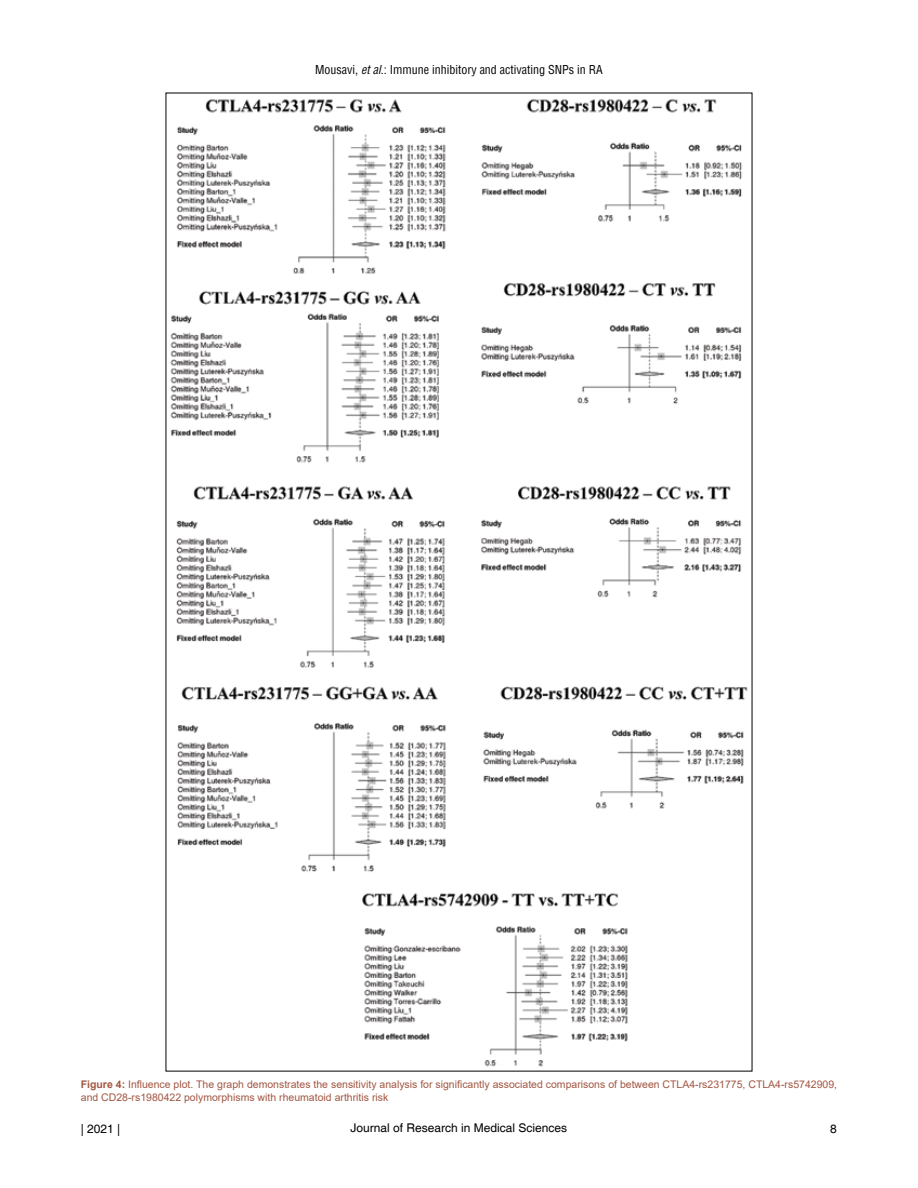
<style>
.page{position:relative;width:918px;height:1188px;background:#fff}
.page>*{position:absolute;margin:0;border:0;box-sizing:border-box;transform-origin:0 0}
.t1{font:condensed 12px "Helvetica";color:#000}
.t2{font:12px "Helvetica";color:#000}
.t3{font:10.5px/13.6px "Arial";color:#a25642}
.s1{font-style:italic}
.s2{font-weight:700}
</style>
<div class="page">
<img style="left:170px;top:99px;width:578px;height:968px">
<p class="t1" style="left:315px;top:62px;width:289px">Mousavi, <span class="s1">et al</span>.: Immune inhibitory and activating SNPs in RA</p>
<p class="t3" style="left:81px;top:1077px;width:758px"><span class="s2">Figure 4:</span> Influence plot. The graph demonstrates the sensitivity analysis for significantly associated comparisons of between CTLA4‑rs231775, CTLA4‑rs5742909, and CD28‑rs1980422 polymorphisms with rheumatoid arthritis risk</p>
<p class="t2" style="left:81px;top:1122px;width:41px">| 2021 |</p>
<p class="t2" style="left:351px;top:1121px;width:218px">Journal of Research in Medical Sciences</p>
<p class="t2" style="left:830px;top:1122px;width:8px">8</p>
</div>
